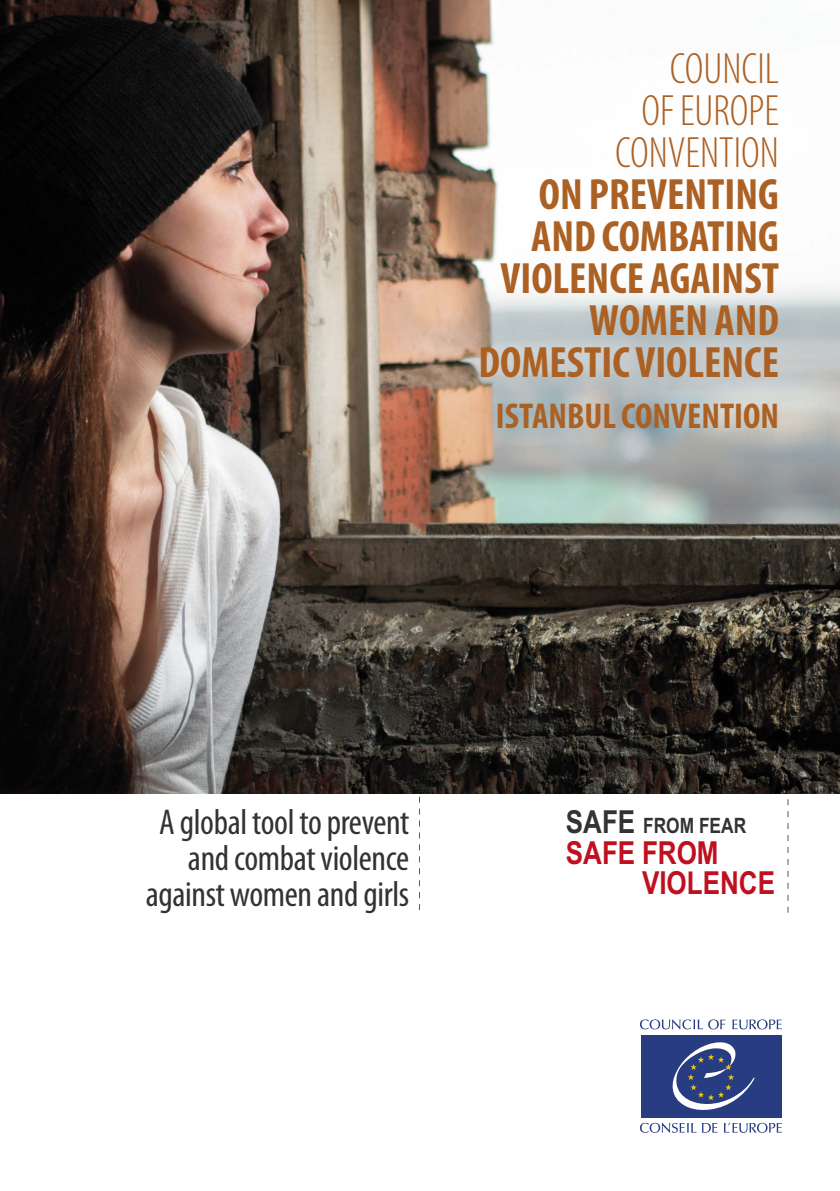
<style>
.page{position:relative;width:840px;height:1191px;background:#fff}
.page>*{position:absolute;margin:0;border:0;box-sizing:border-box;transform-origin:0 0}
.t1{font:700 condensed 44px/42px "Myriad Pro";color:#ac6124;text-align:right}
.t2{font:300 condensed 44px/42px "Myriad Pro";color:#ac6124;text-align:right}
.t3{font:condensed 36px/36px "Myriad Pro";letter-spacing:-.01em;color:#313334;text-align:right}
.t4{font:700 condensed 36px "Myriad Pro";color:#ac6124}
.t5{font:700 31.6px "Arial Narrow";color:#c01020}
.t6{font:700 21.2px "Arial Narrow";color:#313335}
.s1{font-size:31.6px}
</style>
<div class="page">
<svg style="left:732px;top:1019px;width:49px;height:10px"></svg>
<svg style="left:639px;top:1019px;width:86px;height:10px"></svg>
<svg style="left:724px;top:1122px;width:57px;height:10px"></svg>
<svg style="left:639px;top:1122px;width:78px;height:10px"></svg>
<div style="left:640px;top:1035px;width:141px;height:82px;background:#283d81"></div>
<svg style="left:672px;top:1042px;width:82px;height:68px"></svg>
<svg style="left:419px;top:796px;width:1px;height:114px"></svg>
<svg style="left:787px;top:799px;width:1px;height:113px"></svg>
<img style="left:0;top:0;width:839px;height:794px">
<p class="t2" style="left:614px;top:47px;width:165px">COUNCIL<br>OF EUROPE<br>CONVENTION</p>
<p class="t1" style="left:478px;top:172px;width:302px">ON PREVENTING<br>AND COMBATING<br>VIOLENCE AGAINST<br>WOMEN AND<br>DOMESTIC VIOLENCE</p>
<p class="t4" style="left:495px;top:394px;width:284px">ISTANBUL CONVENTION</p>
<p class="t3" style="left:146px;top:803px;width:265px">A global tool to prevent and combat violence against women and girls</p>
<p class="t6" style="left:565px;top:812px;width:182px"><span class="s1">SAFE</span> FROM FEAR</p>
<p class="t5" style="left:641px;top:864px;width:134px">VIOLENCE</p>
<p class="t5" style="left:565px;top:835px;width:154px">SAFE FROM</p>
</div>
